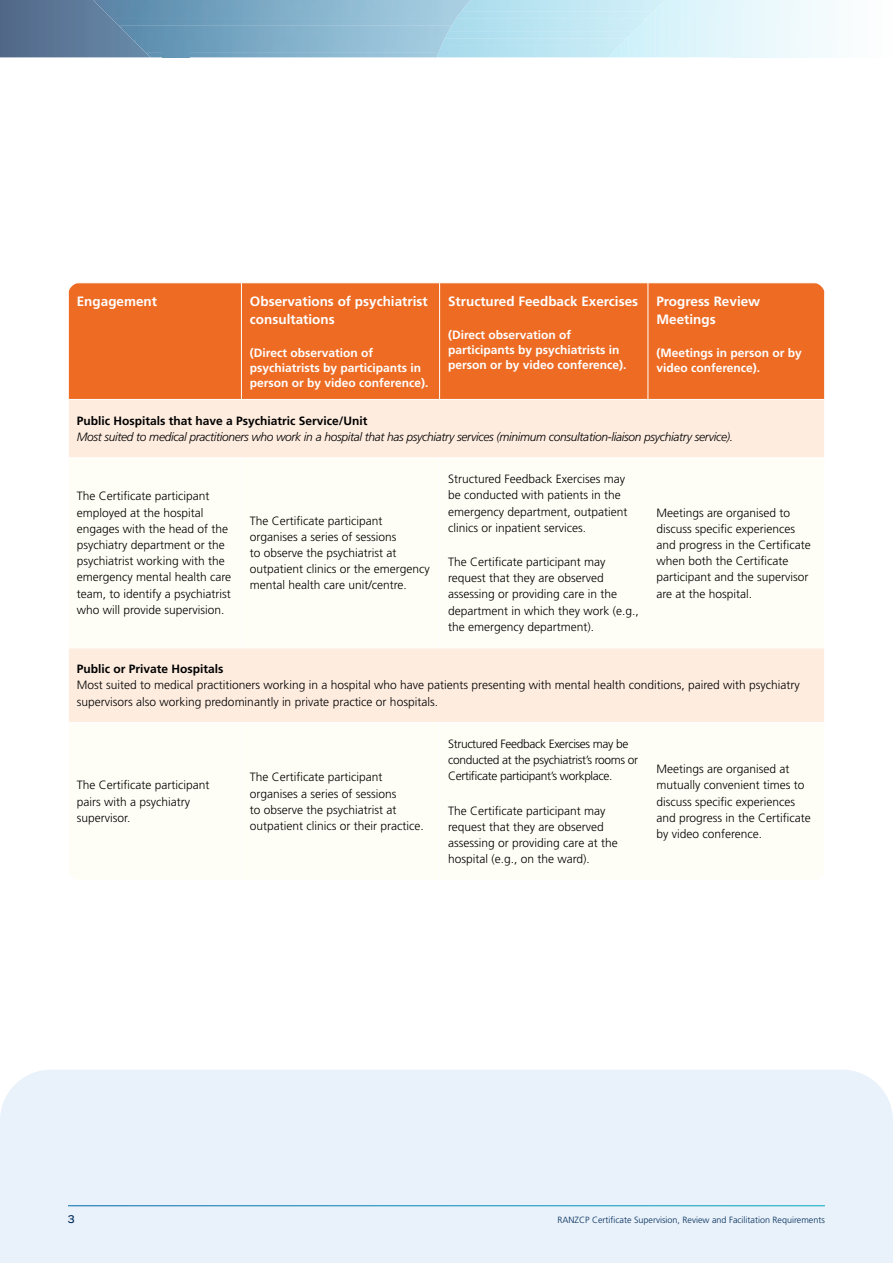
<style>
.page{position:relative;width:893px;height:1263px;background:#fff}
.page>*{position:absolute;margin:0;border:0;box-sizing:border-box;transform-origin:0 0}
.t1{font:700 13.5px/18px "Frutiger LT Std";color:#fff}
.t2{font:300 12px/16.2px "Frutiger LT Std";color:#000}
.t3{font:700 12px/15px "Frutiger LT Std";color:#fff}
.t4{font:italic 300 12px "Frutiger LT Std";letter-spacing:-.025em;color:#000}
.t5{font:300 12px/16.2px "Frutiger LT Std";letter-spacing:-.03em;color:#000}
.t6{font:700 12px "Frutiger LT Std";color:#000}
.t7{font:500 12px "Omnes";color:#002d5b}
.t8{font:300 9px "Frutiger LT Std";color:#002d5b}
</style>
<div class="page">
<div style="left:0;top:1070px;width:893px;height:193px;background:#e9f1fa"></div>
<img style="left:162px;top:0;width:304px;height:12px">
<img style="left:162px;top:12px;width:294px;height:7px">
<img style="left:162px;top:19px;width:290px;height:6px">
<img style="left:162px;top:25px;width:286px;height:14px">
<img style="left:162px;top:39px;width:280px;height:14px">
<img style="left:162px;top:53px;width:275px;height:4px">
<svg style="left:0;top:0;width:162px;height:57px;background:#5c7c9b"></svg>
<img style="left:466px;top:0;width:135px;height:5px">
<img style="left:456px;top:11px;width:145px;height:7px">
<img style="left:452px;top:18px;width:149px;height:7px">
<img style="left:448px;top:25px;width:153px;height:7px">
<img style="left:442px;top:38px;width:159px;height:7px">
<svg style="left:601px;top:0;width:67px;height:58px;background:#cfeff8"></svg>
<hr style="left:68px;top:1205px;width:757px;height:1px;background:#fff">
<div style="left:69px;top:284px;width:755px;height:115px;background:#ed6b23"></div>
<div style="left:69px;top:400px;width:755px;height:57px;background:#feecdf"></div>
<div style="left:69px;top:648px;width:755px;height:74px;background:#feecdf"></div>
<hr style="left:241px;top:283px;width:1px;height:116px;background:#fff">
<hr style="left:439px;top:283px;width:1px;height:116px;background:#fff">
<hr style="left:648px;top:283px;width:1px;height:116px;background:#fff">
<p class="t1" style="left:77px;top:292px;width:82px">Engagement</p>
<p class="t1" style="left:250px;top:292px;width:179px">Observations of psychiatrist consultations</p>
<p class="t3" style="left:250px;top:345px;width:180px">(Direct observation of psychiatrists by participants in person or by video conference).</p>
<p class="t1" style="left:448px;top:292px;width:192px">Structured Feedback Exercises</p>
<p class="t3" style="left:448px;top:327px;width:180px">(Direct observation of participants by psychiatrists in person or by video conference).</p>
<p class="t1" style="left:656px;top:292px;width:105px">Progress Review<br>Meetings</p>
<p class="t3" style="left:656px;top:345px;width:147px">(Meetings in person or by video conference).</p>
<p class="t6" style="left:77px;top:413px;width:292px">Public Hospitals that have a Psychiatric Service/Unit</p>
<p class="t4" style="left:77px;top:430px;width:658px">Most suited to medical practitioners who work in a hospital that has psychiatry services (minimum consultation-liaison psychiatry service).</p>
<p class="t2" style="left:77px;top:488px;width:156px">The Certificate participant employed at the hospital engages with the head of the psychiatry department or the psychiatrist working with the emergency mental health care team, to identify a psychiatrist who will provide supervision.</p>
<p class="t2" style="left:250px;top:513px;width:181px">The Certificate participant organises a series of sessions<br>to observe the psychiatrist at outpatient clinics or the emergency mental health care unit/centre.</p>
<p class="t2" style="left:448px;top:471px;width:181px">Structured Feedback Exercises may be conducted with patients in the emergency department, outpatient clinics or inpatient services.</p>
<p class="t2" style="left:448px;top:554px;width:192px">The Certificate participant may request that they are observed assessing or providing care in the department in which they work (e.g., the emergency department).</p>
<p class="t2" style="left:656px;top:504px;width:156px">Meetings are organised to discuss specific experiences and progress in the Certificate when both the Certificate participant and the supervisor are at the hospital.</p>
<p class="t6" style="left:77px;top:662px;width:148px">Public or Private Hospitals</p>
<p class="t2" style="left:77px;top:677px;width:724px">Most suited to medical practitioners working in a hospital who have patients presenting with mental health conditions, paired with psychiatry supervisors also working predominantly in private practice or hospitals.</p>
<p class="t2" style="left:77px;top:777px;width:134px">The Certificate participant pairs with a psychiatry supervisor.</p>
<p class="t2" style="left:250px;top:769px;width:175px">The Certificate participant organises a series of sessions<br>to observe the psychiatrist at outpatient clinics or their practice.</p>
<p class="t5" style="left:448px;top:736px;width:192px">Structured Feedback Exercises may be conducted at the psychiatrist’s rooms or<br>Certificate participant’s workplace.</p>
<p class="t2" style="left:448px;top:803px;width:171px">The Certificate participant may request that they are observed assessing or providing care at the hospital (e.g., on the ward).</p>
<p class="t2" style="left:656px;top:761px;width:156px">Meetings are organised at mutually convenient times to discuss specific experiences and progress in the Certificate by video conference.</p>
<p class="t7" style="left:68px;top:1211px;width:8px">3</p>
<p class="t8" style="left:558px;top:1214px;width:269px">RANZCP Certificate Supervision, Review and Facilitation Requirements</p>
</div>
